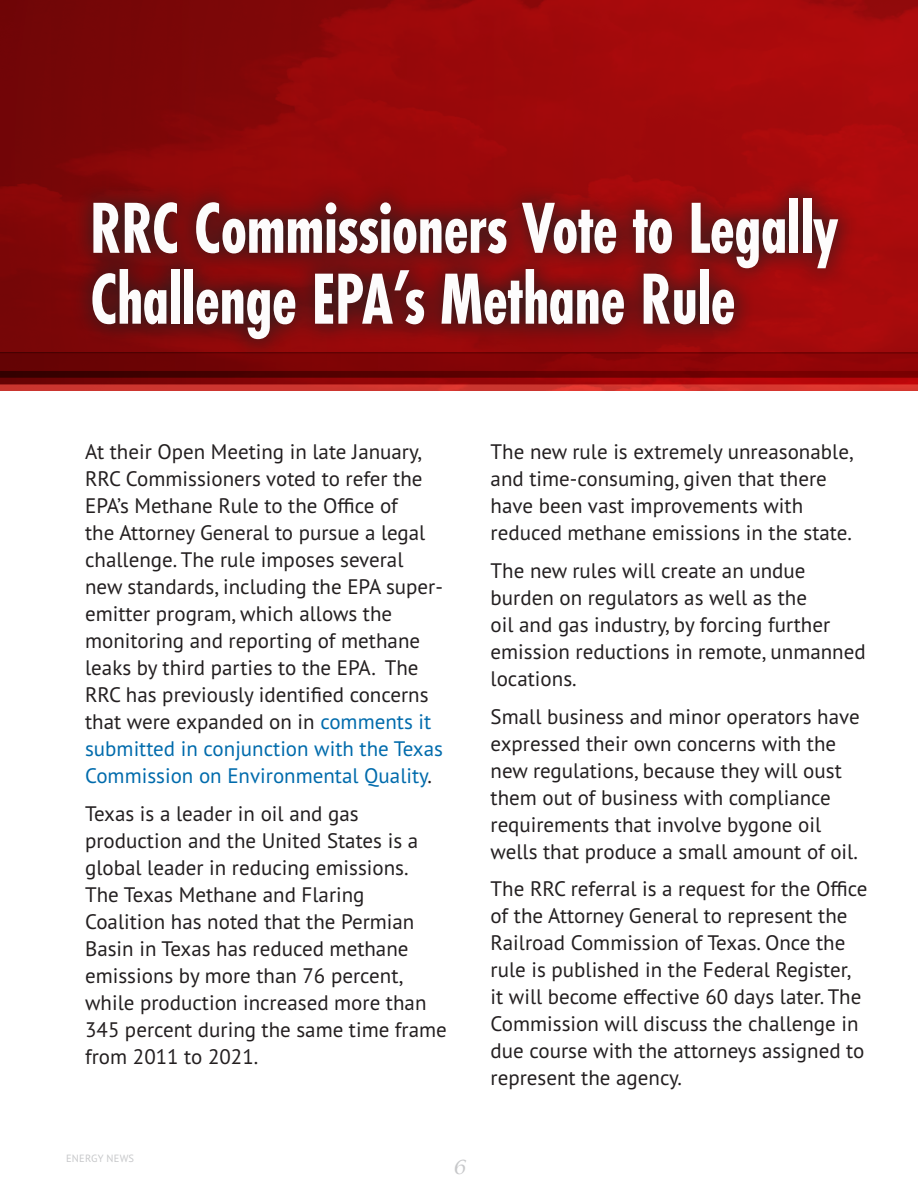
<style>
.page{position:relative;width:918px;height:1188px;background:#fff}
.page>*{position:absolute;margin:0;border:0;box-sizing:border-box;transform-origin:0 0}
.t1{font:700 75px/70.8px "Futura PT Cond";letter-spacing:-.01em;color:#fff;scale:.9 1}
.t2{font:21px/27px "PT Sans Pro";color:#231f20}
.t3{font:italic 21px "Lucida Calligraphy";color:#c7c8ca}
.t4{font:10.5px "PT Sans Pro";letter-spacing:.02em;color:#c7c8ca}
.s1{color:#006bac}
</style>
<div class="page">
<svg style="left:0;top:0;width:918px;height:352px;background:#940809"></svg>
<svg style="left:0;top:378px;width:918px;height:6px;background:#960407"></svg>
<svg style="left:0;top:352px;width:918px;height:26px;background:#710203"></svg>
<div style="left:69px;top:175px;width:791px;height:187px;background:#231f20;opacity:.75"></div>
<h1 class="t1" style="left:90px;top:193px;width:833px">RRC Commissioners Vote to Legally<br>Challenge EPA’s Methane Rule</h1>
<p class="t2" style="left:85px;top:438px;width:359px">At their Open Meeting in late January, RRC Commissioners voted to refer the EPA’s Methane Rule to the Office of<br>the Attorney General to pursue a legal challenge. The rule imposes several new standards, including the EPA super&shy;emitter program, which allows the monitoring and reporting of methane leaks by third parties to the EPA. The RRC has previously identified concerns that were expanded on in <span class="s1">comments it submitted in conjunction with the Texas Commission on Environmental Quality</span>.</p>
<p class="t2" style="left:85px;top:799px;width:363px">Texas is a leader in oil and gas production and the United States is a global leader in reducing emissions.<br>The Texas Methane and Flaring Coalition has noted that the Permian Basin in Texas has reduced methane emissions by more than 76 percent, while production increased more than 345 percent during the same time frame from 2011 to 2021.</p>
<p class="t2" style="left:491px;top:438px;width:365px">The new rule is extremely unreasonable, and time-consuming, given that there have been vast improvements with reduced methane emissions in the state.</p>
<p class="t2" style="left:491px;top:556px;width:377px">The new rules will create an undue burden on regulators as well as the<br>oil and gas industry, by forcing further emission reductions in remote, unmanned locations.</p>
<p class="t2" style="left:491px;top:702px;width:371px">Small business and minor operators have expressed their own concerns with the new regulations, because they will oust them out of business with compliance requirements that involve bygone oil wells that produce a small amount of oil.</p>
<p class="t2" style="left:491px;top:875px;width:378px">The RRC referral is a request for the Office of the Attorney General to represent the Railroad Commission of Texas. Once the rule is published in the Federal Register, it will become effective 60 days later. The Commission will discuss the challenge in due course with the attorneys assigned to represent the agency.</p>
<p class="t4" style="left:66px;top:1152px;width:69px">ENERGY NEWS</p>
<p class="t3" style="left:452px;top:1154px;width:15px">6</p>
</div>
